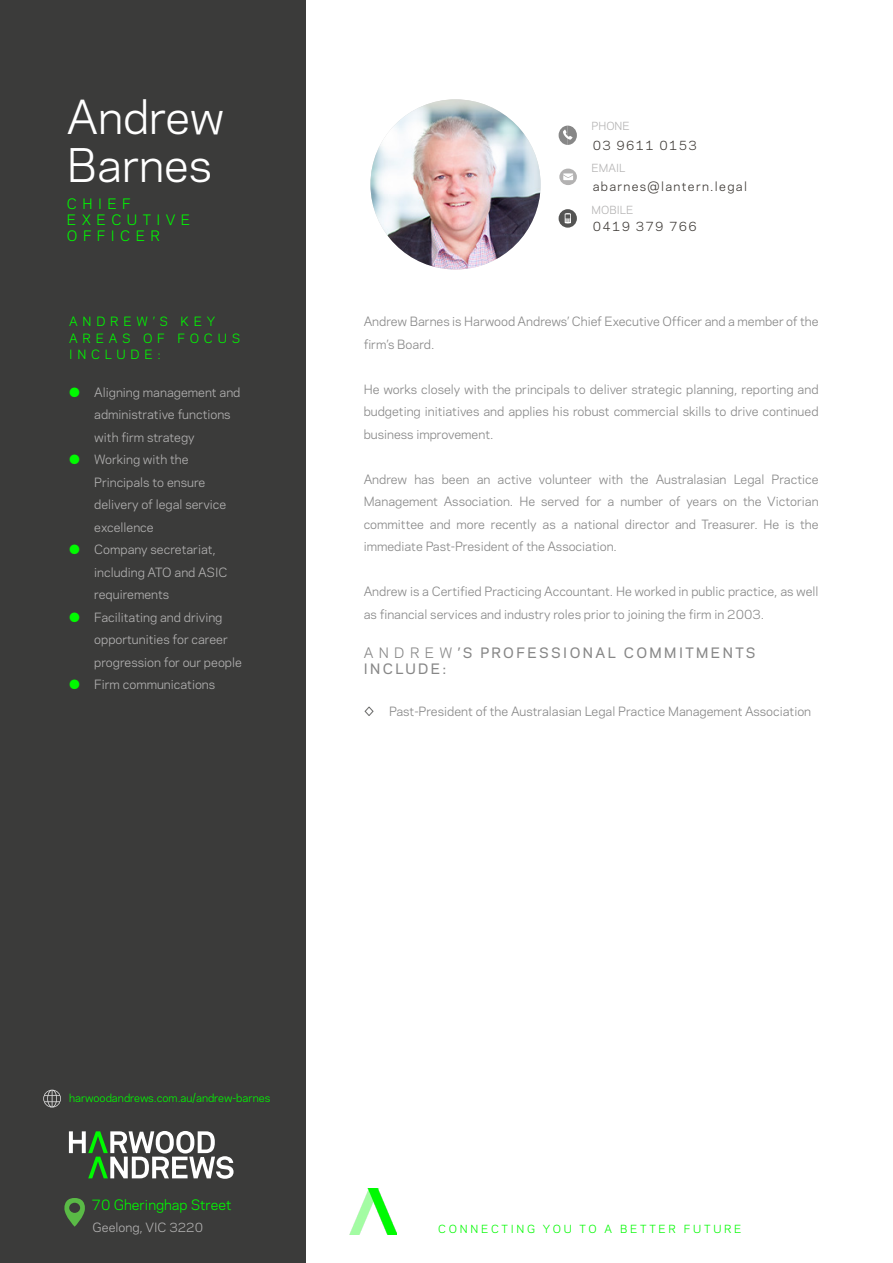
<style>
.page{position:relative;width:893px;height:1263px;background:#fff}
.page>*{position:absolute;margin:0;border:0;box-sizing:border-box;transform-origin:0 0}
.t1{font:43.5px/48px "Galaxie Polaris";color:#fff}
.t2{font:500 13.5px/16.2px "Galaxie Polaris";letter-spacing:.18em;color:#878787}
.t3{font:13.5px/16.2px "Galaxie Polaris";letter-spacing:.4em;color:#00fa00}
.t4{font:13.5px "Galaxie Polaris";color:#00fa00}
.t5{font:12px/22.5px "Galaxie Polaris";color:#878787}
.t6{font:12px/22.5px "Galaxie Polaris";color:#b3b2b2}
.t7{font:12px "Galaxie Polaris";letter-spacing:.11em;color:#3d3935}
.t8{font:12px/16.5px "Galaxie Polaris";letter-spacing:.4em;color:#00fa00}
.t9{font:10.5px "Galaxie Polaris";color:#00fa00}
.t10{font:10.5px "Galaxie Polaris";letter-spacing:.26em;color:#00fa00}
.t11{font:10.5px "Galaxie Polaris";color:#b3b2b2}
.s1{color:#00fa00}
.s2{font-weight:400}
.s3{color:#3b3b3a}
</style>
<div class="page">
<div style="left:0;top:0;width:306px;height:1263px;background:#3b3b3a"></div>
<svg style="left:69px;top:1131px;width:165px;height:48px"></svg>
<img style="left:370px;top:99px;width:171px;height:170px">
<img style="left:349px;top:1189px;width:48px;height:45px">
<svg style="left:559px;top:126px;width:18px;height:19px"></svg>
<div style="left:559px;top:169px;width:18px;height:16px;background:#b3b2b2;border-radius:50%"></div>
<svg style="left:562px;top:170px;width:11px;height:10px"></svg>
<div style="left:559px;top:209px;width:18px;height:19px;background:#545453;border-radius:50%"></div>
<svg style="left:565px;top:213px;width:6px;height:11px"></svg>
<svg style="left:64px;top:1198px;width:21px;height:29px"></svg>
<svg style="left:43px;top:1090px;width:18px;height:17px"></svg>
<h1 class="t1" style="left:67px;top:91px;width:159px">Andrew<br>Barnes</h1>
<p class="t3" style="left:67px;top:195px;width:125px">CHIEF<br>EXECUTIVE<br>OFFICER</p>
<p class="t8" style="left:69px;top:313px;width:173px">ANDREW’S KEY<br>AREAS OF FOCUS<br>INCLUDE:</p>
<p class="t6" style="left:94px;top:380px;width:148px;text-indent:-26px"><span class="s1">●</span> Aligning management and administrative functions with firm strategy</p>
<p class="t6" style="left:94px;top:448px;width:134px;text-indent:-26px"><span class="s1">●</span> Working with the<br>Principals to ensure delivery of legal service excellence</p>
<p class="t6" style="left:94px;top:538px;width:135px;text-indent:-26px"><span class="s1">●</span> Company secretariat, including ATO and ASIC requirements</p>
<p class="t6" style="left:94px;top:605px;width:149px;text-indent:-26px"><span class="s1">●</span> Facilitating and driving opportunities for career progression for our people</p>
<p class="t6" style="left:69px;top:673px;width:148px"><span class="s1">●</span> Firm communications</p>
<p class="t11" style="left:592px;top:118px;width:40px">PHONE</p>
<p class="t11" style="left:592px;top:160px;width:35px">EMAIL</p>
<p class="t11" style="left:592px;top:202px;width:43px">MOBILE</p>
<p class="t7" style="left:593px;top:137px;width:106px">03 9611 0153</p>
<p class="t7" style="left:593px;top:177px;width:156px">abarnes@lantern.legal</p>
<p class="t7" style="left:593px;top:218px;width:106px">0419 379 766</p>
<p class="t5" style="left:364px;top:310px;width:456px">Andrew Barnes is Harwood Andrews’ Chief Executive Officer and a member of the firm’s Board.</p>
<p class="t5" style="left:364px;top:377px;width:456px;text-align:justify">He works closely with the principals to deliver strategic planning, reporting and budgeting initiatives and applies his robust commercial skills to drive continued business improvement.</p>
<p class="t5" style="left:364px;top:467px;width:456px;text-align:justify">Andrew has been an active volunteer with the Australasian Legal Practice Management Association. He served for a number of years on the Victorian committee and more recently as a national director and Treasurer. He is the immediate Past-President of the Association.</p>
<p class="t5" style="left:364px;top:580px;width:456px">Andrew is a Certified Practicing Accountant. He worked in public practice, as well as financial services and industry roles prior to joining the firm in 2003.</p>
<p class="t2" style="left:364px;top:643px;width:393px"><span class="s2">A N D R E W</span> ’S PROFESSIONAL COMMITMENTS<br>INCLUDE:</p>
<p class="t5" style="left:364px;top:699px;width:449px"><span class="s3">◊</span> Past-President of the Australasian Legal Practice Management Association</p>
<p class="t9" style="left:69px;top:1090px;width:203px">harwoodandrews.com.au/andrew-barnes</p>
<p class="t4" style="left:92px;top:1195px;width:141px">70 Gheringhap Street</p>
<p class="t6" style="left:93px;top:1215px;width:112px">Geelong, VIC 3220</p>
<p class="t10" style="left:438px;top:1221px;width:305px">CONNECTING YOU TO A BETTER FUTURE</p>
</div>
